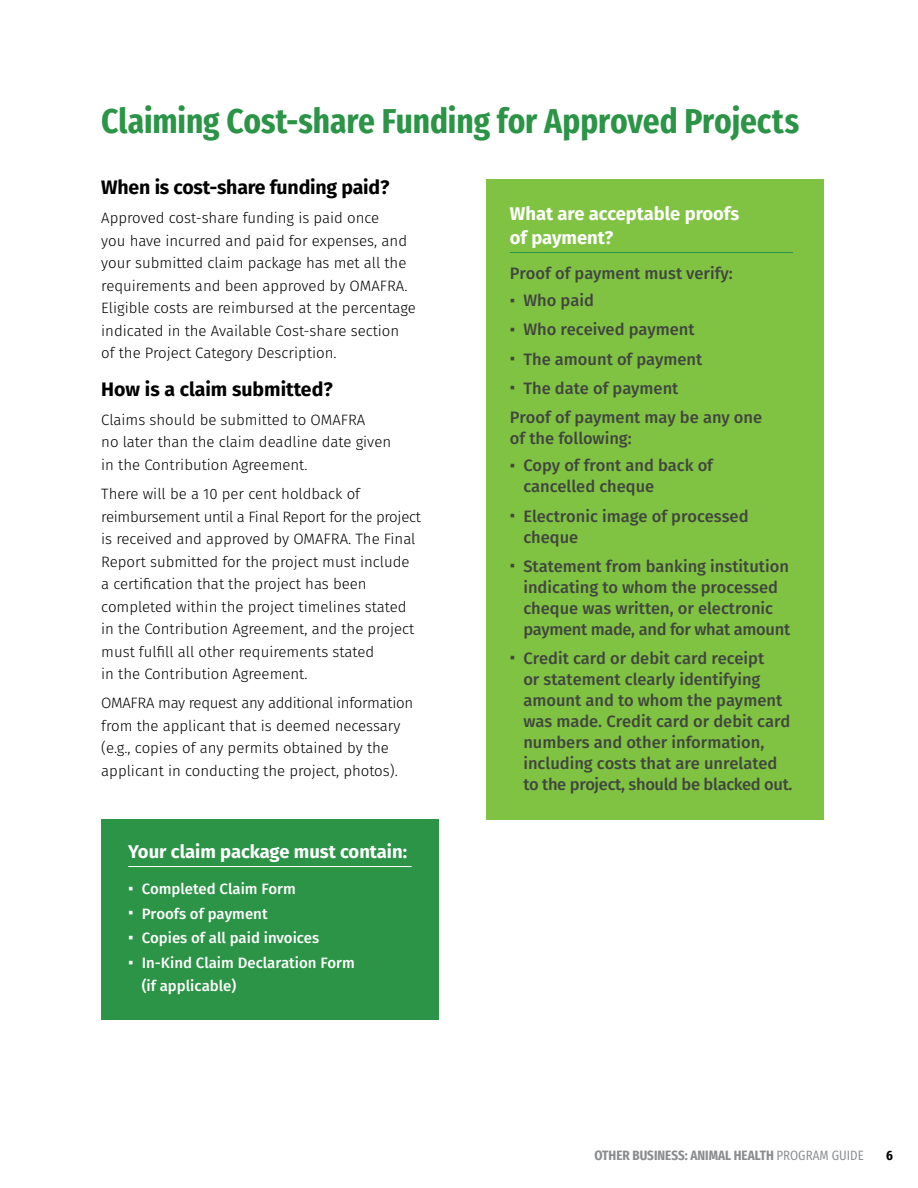
<style>
.page{position:relative;width:918px;height:1188px;background:#fff}
.page>*{position:absolute;margin:0;border:0;box-sizing:border-box;transform-origin:0 0}
.Green_Headlines{font:700 34.5px "Fira Sans Condensed";letter-spacing:-.005em;color:#2b9446}
.Gray_Headlines{font:700 19.5px "Fira Sans";letter-spacing:-.01em;color:#000}
.White_Callout_Headli{font:700 18.3px/24px "Fira Sans";color:#fff}
.Gray_Callout_Body{font:500 16.5px/21px "Fira Sans";color:#41463f}
.Body{font:300 15px/22.5px "Fira Sans";color:#000}
.t1{font:500 15px/22.5px "Fira Sans";color:#fff}
.t2{font:700 13.5px "Fira Sans Condensed";color:#8a8c8e}
.t3{font:700 13.5px "Fira Sans Condensed";color:#000}
.s1{font-weight:400}
</style>
<div class="page">
<div style="left:486px;top:179px;width:338px;height:641px;background:#80c342"></div>
<hr style="left:510px;top:252px;width:283px;height:1px;background:#2b9446">
<div style="left:101px;top:820px;width:338px;height:200px;background:#2b9446"></div>
<hr style="left:128px;top:866px;width:284px;height:1px;background:#fff">
<h1 class="Green_Headlines" style="left:101px;top:90px;width:699px">Claiming Cost-share Funding for Approved Projects</h1>
<h2 class="Gray_Headlines" style="left:101px;top:171px;width:290px">When is cost-share funding paid?</h2>
<p class="Body" style="left:101px;top:207px;width:316px">Approved cost-share funding is paid once<br>you have incurred and paid for expenses, and your submitted claim package has met all the requirements and been approved by OMAFRA.<br>Eligible costs are reimbursed at the percentage indicated in the Available Cost-share section of the Project Category Description.</p>
<h2 class="Gray_Headlines" style="left:101px;top:372px;width:233px">How is a claim submitted?</h2>
<p class="Body" style="left:101px;top:408px;width:291px">Claims should be submitted to OMAFRA<br>no later than the claim deadline date given in the Contribution Agreement.</p>
<p class="Body" style="left:101px;top:483px;width:321px">There will be a 10 per cent holdback of reimbursement until a Final Report for the project is received and approved by OMAFRA. The Final Report submitted for the project must include a certification that the project has been completed within the project timelines stated in the Contribution Agreement, and the project must fulfill all other requirements stated<br>in the Contribution Agreement.</p>
<p class="Body" style="left:101px;top:692px;width:313px">OMAFRA may request any additional information from the applicant that is deemed necessary (e.g., copies of any permits obtained by the applicant in conducting the project, photos).</p>
<h2 class="White_Callout_Headli" style="left:128px;top:838px;width:280px">Your claim package must contain:</h2>
<p class="t1" style="left:142px;top:878px;width:156px">Completed Claim Form</p>
<p class="t1" style="left:142px;top:902px;width:127px">Proofs of payment</p>
<p class="t1" style="left:142px;top:927px;width:179px">Copies of all paid invoices</p>
<p class="t1" style="left:142px;top:952px;width:215px">In-Kind Claim Declaration Form (if applicable)</p>
<h2 class="White_Callout_Headli" style="left:510px;top:200px;width:231px">What are acceptable proofs of payment?</h2>
<p class="Gray_Callout_Body" style="left:510px;top:262px;width:224px">Proof of payment must verify:</p>
<p class="Gray_Callout_Body" style="left:523px;top:290px;width:72px">Who paid</p>
<p class="Gray_Callout_Body" style="left:523px;top:319px;width:173px">Who received payment</p>
<p class="Gray_Callout_Body" style="left:523px;top:348px;width:181px">The amount of payment</p>
<p class="Gray_Callout_Body" style="left:523px;top:377px;width:157px">The date of payment</p>
<p class="Gray_Callout_Body" style="left:510px;top:406px;width:254px">Proof of payment may be any one of the following:</p>
<p class="Gray_Callout_Body" style="left:523px;top:455px;width:191px">Copy of front and back of cancelled cheque</p>
<p class="Gray_Callout_Body" style="left:523px;top:505px;width:227px">Electronic image of processed cheque</p>
<p class="Gray_Callout_Body" style="left:523px;top:555px;width:268px">Statement from banking institution indicating to whom the processed cheque was written, or electronic payment made, and for what amount</p>
<p class="Gray_Callout_Body" style="left:523px;top:647px;width:271px">Credit card or debit card receipt<br>or statement clearly identifying amount and to whom the payment was made. Credit card or debit card numbers and other information, including costs that are unrelated to the project, should be blacked out.</p>
<p class="t2" style="left:594px;top:1143px;width:271px">OTHER BUSINESS: ANIMAL HEALTH <span class="s1">PROGRAM GUIDE</span></p>
<p class="t3" style="left:886px;top:1143px;width:8px">6</p>
</div>
